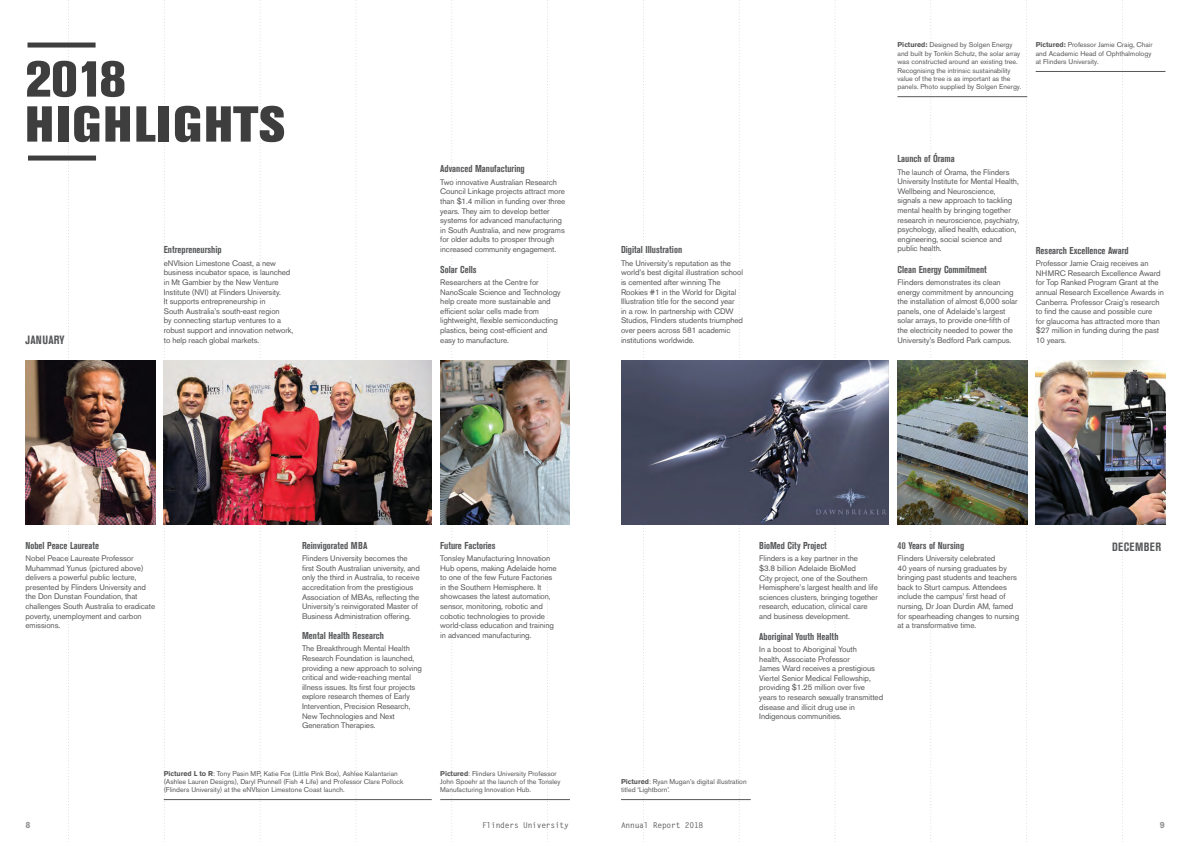
<style>
.page{position:relative;width:1191px;height:842px;background:#fff}
.page>*{position:absolute;margin:0;border:0;box-sizing:border-box;transform-origin:0 0}
.Heading1{font:800 50px/45px "Akzidenz Grotesk Std";letter-spacing:.045em;color:#3e3e3f}
.t1{font:700 condensed 12px "Akzidenz Grotesk BE";letter-spacing:.035em;color:#57585a}
.Body{font:700 condensed 10px "Akzidenz Grotesk BE";color:#57585a}
.t2{font:700 9px "Akzidenz Grotesk BE";color:#939598}
.Timeline_body{font:8px/9.6px "Akzidenz Grotesk BE";letter-spacing:-.01em;color:#57585a}
.Body-2{font:8px/9.6px "Akzidenz Grotesk BE";letter-spacing:-.01em;color:#57585a}
.t3{font:700 8px "Letter Gothic Std";letter-spacing:-.03em;color:#57585a}
.Image_caption{font:7px/8.4px "Akzidenz Grotesk BE";color:#57585a}
.s1{font-weight:700}
</style>
<div class="page">
<svg style="left:164px;top:0;width:1px;height:842px"></svg>
<svg style="left:68px;top:0;width:2px;height:842px"></svg>
<svg style="left:355px;top:0;width:2px;height:842px"></svg>
<svg style="left:260px;top:0;width:1px;height:842px"></svg>
<svg style="left:547px;top:0;width:1px;height:842px"></svg>
<svg style="left:451px;top:0;width:2px;height:842px"></svg>
<svg style="left:738px;top:0;width:2px;height:842px"></svg>
<svg style="left:643px;top:0;width:1px;height:842px"></svg>
<svg style="left:930px;top:0;width:1px;height:842px"></svg>
<svg style="left:834px;top:0;width:2px;height:842px"></svg>
<svg style="left:1026px;top:0;width:1px;height:842px"></svg>
<svg style="left:1122px;top:0;width:1px;height:842px"></svg>
<img style="left:897px;top:360px;width:130px;height:164px">
<img style="left:164px;top:360px;width:268px;height:164px">
<img style="left:440px;top:360px;width:130px;height:164px">
<img style="left:621px;top:360px;width:268px;height:164px">
<img style="left:26px;top:360px;width:129px;height:164px">
<img style="left:1035px;top:360px;width:130px;height:164px">
<div style="left:28px;top:156px;width:68px;height:5px;background:#3e3e3f"></div>
<div style="left:28px;top:43px;width:68px;height:5px;background:#3e3e3f"></div>
<hr style="left:440px;top:799px;width:130px;height:1px;background:#57585a">
<hr style="left:621px;top:799px;width:129px;height:1px;background:#57585a">
<hr style="left:897px;top:97px;width:130px;height:1px;background:#57585a">
<hr style="left:1035px;top:71px;width:130px;height:1px;background:#57585a">
<hr style="left:164px;top:799px;width:268px;height:1px;background:#57585a">
<p class="Heading1" style="left:26px;top:57px;width:261px">2018<br>HIGHLIGHTS</p>
<p class="Image_caption" style="left:897px;top:41px;width:125px"><span class="s1">Pictured:</span> Designed by Solgen Energy and built by Tonkin Schutz, the solar array was constructed around an existing tree.<br>Recognising the intrinsic sustainability value of the tree is as important as the panels. Photo supplied by Solgen Energy.</p>
<p class="Image_caption" style="left:1035px;top:41px;width:118px"><span class="s1">Pictured:</span> Professor Jamie Craig, Chair and Academic Head of Ophthalmology at Flinders University.</p>
<p class="t1" style="left:26px;top:333px;width:41px">JANUARY</p>
<p class="Body" style="left:897px;top:153px;width:59px">Launch of Órama</p>
<p class="Timeline_body" style="left:897px;top:167px;width:123px">The launch of Órama, the Flinders University Institute for Mental Health, Wellbeing and Neuroscience, signals a new approach to tackling mental health by bringing together research in neuroscience, psychiatry, psychology, allied health, education, engineering, social science and public health.</p>
<p class="Body" style="left:440px;top:163px;width:86px">Advanced Manufacturing</p>
<p class="Timeline_body" style="left:440px;top:177px;width:127px">Two innovative Australian Research Council Linkage projects attract more than $1.4 million in funding over three years. They aim to develop better systems for advanced manufacturing in South Australia, and new programs for older adults to prosper through increased community engagement.</p>
<p class="Body" style="left:164px;top:244px;width:59px">Entrepreneurship</p>
<p class="Body-2" style="left:164px;top:258px;width:131px">eNVIsion Limestone Coast, a new business incubator space, is launched in Mt Gambier by the New Venture Institute (NVI) at Flinders University.<br>It supports entrepreneurship in<br>South Australia’s south-east region<br>by connecting startup ventures to a robust support and innovation network, to help reach global markets.</p>
<p class="Body" style="left:897px;top:263px;width:91px">Clean Energy Commitment</p>
<p class="Body" style="left:621px;top:244px;width:63px">Digital Illustration</p>
<p class="Body-2" style="left:621px;top:258px;width:124px">The University’s reputation as the world’s best digital illustration school is cemented after winning The Rookies #1 in the World for Digital Illustration title for the second year<br>in a row. In partnership with CDW Studios, Flinders students triumphed over peers across 581 academic institutions worldwide.</p>
<p class="Body" style="left:440px;top:263px;width:38px">Solar Cells</p>
<p class="Timeline_body" style="left:440px;top:277px;width:122px">Researchers at the Centre for<br>NanoScale Science and Technology help create more sustainable and efficient solar cells made from lightweight, flexible semiconducting plastics, being cost-efficient and easy to manufacture.</p>
<p class="Body-2" style="left:897px;top:277px;width:122px">Flinders demonstrates its clean energy commitment by announcing the installation of almost 6,000 solar panels, one of Adelaide’s largest solar arrays, to provide one-fifth of the electricity needed to power the University’s Bedford Park campus.</p>
<p class="Body" style="left:1035px;top:245px;width:94px">Research Excellence Award</p>
<p class="Timeline_body" style="left:1035px;top:259px;width:130px">Professor Jamie Craig receives an<br>NHMRC Research Excellence Award for Top Ranked Program Grant at the annual Research Excellence Awards in<br>Canberra. Professor Craig’s research to find the cause and possible cure<br>for glaucoma has attracted more than $27 million in funding during the past<br>10 years.</p>
<p class="Body" style="left:26px;top:539px;width:75px">Nobel Peace Laureate</p>
<p class="Timeline_body" style="left:26px;top:553px;width:131px">Nobel Peace Laureate Professor<br>Muhammad Yunus (pictured above) delivers a powerful public lecture, presented by Flinders University and the Don Dunstan Foundation, that challenges South Australia to eradicate poverty, unemployment and carbon emissions.</p>
<p class="Body" style="left:302px;top:539px;width:67px">Reinvigorated MBA</p>
<p class="Body-2" style="left:302px;top:554px;width:119px">Flinders University becomes the first South Australian university, and only the third in Australia, to receive accreditation from the prestigious Association of MBAs, reflecting the University’s reinvigorated Master of Business Administration offering.</p>
<p class="Body" style="left:302px;top:630px;width:83px">Mental Health Research</p>
<p class="Body-2" style="left:302px;top:644px;width:121px">The Breakthrough Mental Health<br>Research Foundation is launched, providing a new approach to solving critical and wide-reaching mental illness issues. Its first four projects explore research themes of Early<br>Intervention, Precision Research,<br>New Technologies and Next<br>Generation Therapies.</p>
<p class="Image_caption" style="left:164px;top:769px;width:241px"><span class="s1">Pictured L to R</span>: Tony Pasin MP, Katie Fox (Little Pink Box), Ashlee Kalantarian (Ashlee Lauren Designs), Daryl Prunnell (Fish 4 Life) and Professor Clare Pollock (Flinders University) at the eNVIsion Limestone Coast launch.</p>
<p class="Body" style="left:440px;top:539px;width:57px">Future Factories</p>
<p class="Timeline_body" style="left:440px;top:553px;width:118px">Tonsley Manufacturing Innovation<br>Hub opens, making Adelaide home to one of the few Future Factories in the Southern Hemisphere. It showcases the latest automation, sensor, monitoring, robotic and cobotic technologies to provide world-class education and training in advanced manufacturing.</p>
<p class="Body" style="left:759px;top:540px;width:69px">BioMed City Project</p>
<p class="Timeline_body" style="left:759px;top:554px;width:120px">Flinders is a key partner in the<br>$3.8 billion Adelaide BioMed<br>City project, one of the Southern Hemisphere’s largest health and life sciences clusters, bringing together research, education, clinical care and business development.</p>
<p class="Body" style="left:759px;top:630px;width:81px">Aboriginal Youth Health</p>
<p class="Timeline_body" style="left:759px;top:644px;width:125px">In a boost to Aboriginal Youth<br>health, Associate Professor<br>James Ward receives a prestigious<br>Viertel Senior Medical Fellowship, providing $1.25 million over five years to research sexually transmitted disease and illicit drug use in<br>Indigenous communities.</p>
<p class="Body" style="left:897px;top:539px;width:68px">40 Years of Nursing</p>
<p class="Body-2" style="left:897px;top:553px;width:123px">Flinders University celebrated<br>40 years of nursing graduates by bringing past students and teachers back to Sturt campus. Attendees include the campus’ first head of nursing, Dr Joan Durdin AM, famed for spearheading changes to nursing at a transformative time.</p>
<p class="Image_caption" style="left:440px;top:769px;width:122px"><span class="s1">Pictured</span>: Flinders University Professor<br>John Spoehr at the launch of the Tonsley<br>Manufacturing Innovation Hub.</p>
<p class="Image_caption" style="left:621px;top:777px;width:127px"><span class="s1">Pictured</span>: Ryan Mugan’s digital illustration titled ‘Lightborn’.</p>
<p class="t1" style="left:1112px;top:540px;width:51px">DECEMBER</p>
<p class="t2" style="left:26px;top:819px;width:7px">8</p>
<p class="t3" style="left:482px;top:820px;width:88px">Flinders University</p>
<p class="t3" style="left:621px;top:820px;width:84px">Annual Report 2018</p>
<p class="t2" style="left:1159px;top:819px;width:7px">9</p>
</div>
